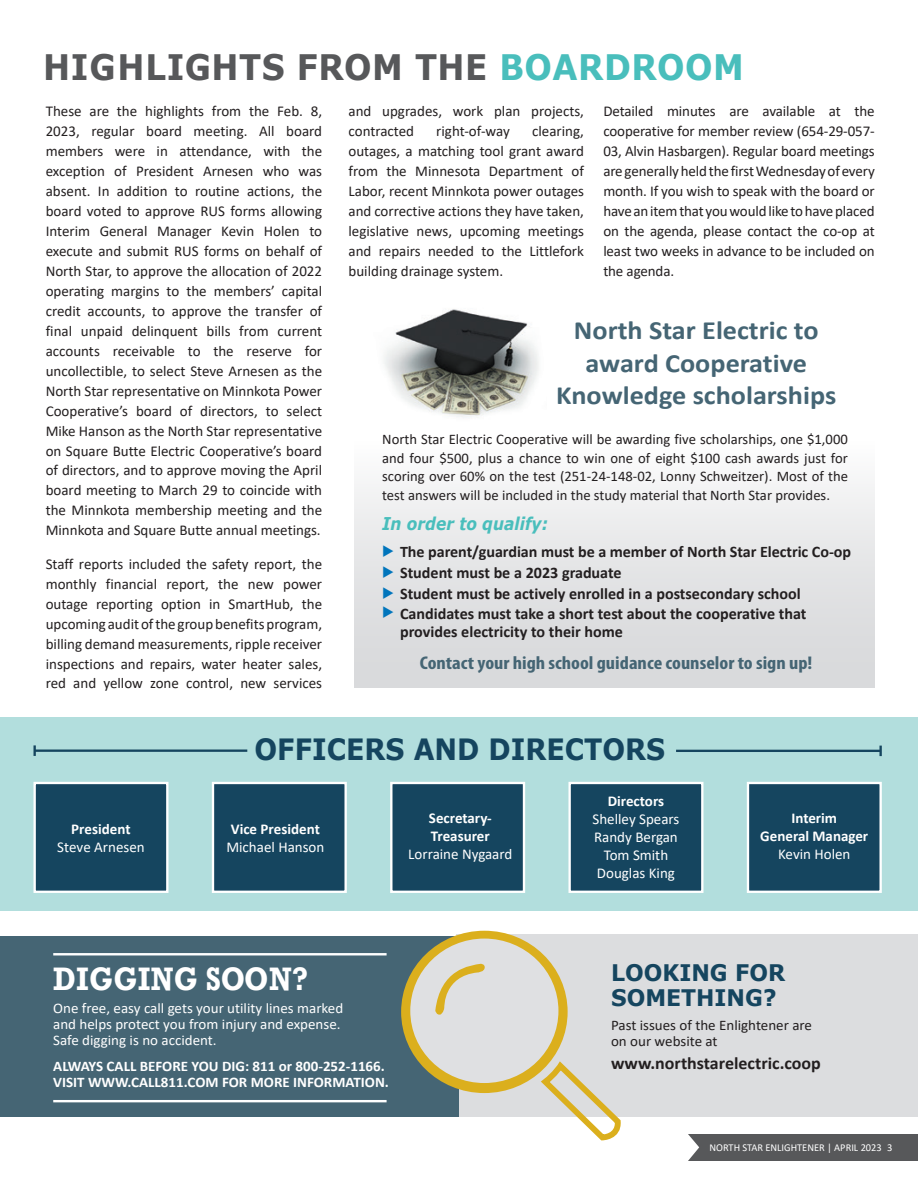
<style>
.page{position:relative;width:918px;height:1188px;background:#fff}
.page>*{position:absolute;margin:0;border:0;box-sizing:border-box;transform-origin:0 0}
.t1{font:700 35.1px "Verdana";letter-spacing:.015em;color:#57585a;scale:.92 1}
.t2{font:700 33.3px "Rockwell";letter-spacing:.015em;color:#fff;scale:.85 1}
.t3{font:700 29.25px "Verdana";color:#15455f;scale:.92 1}
.t4{font:700 26.4px/32.2px "Calibri";color:#456574;text-align:center;scale:1.07 1}
.t5{font:700 22.8px "Verdana";color:#15455f;scale:.96 1}
.t6{font:700 condensed 18.45px "Myriad Pro";color:#456574;scale:1.11 1}
.t7{font:700 17.55px "Calibri";color:#231f20}
.t8{font:italic 700 17.55px "Verdana";color:#49bebc;scale:.88 1}
.t9{font:700 16.05px/18.3px "Calibri";color:#231f20}
.t10{font:15px/20px "Calibri";color:#231f20;text-align:justify}
.t11{font:15px/18px "Calibri";color:#fff;text-align:center}
.t12{font:700 15px/18px "Calibri";color:#fff}
.t13{font:14.7px/18.9px "Calibri";color:#231f20;text-align:justify}
.t14{font:14.7px/16px "Calibri";color:#fff}
.t15{font:700 14.7px/16px "Calibri";color:#fff}
.t16{font:10.5px "Calibri";color:#fff}
.s1{color:#49bebc}
.s2{color:#0075bc}
.s3{font-weight:700}
.s4{font-weight:400}
</style>
<div class="page">
<div style="left:688px;top:1134px;width:230px;height:27px;background:#57585a"></div>
<div style="left:354px;top:441px;width:521px;height:247px;background:linear-gradient(to bottom,#fafafb,#d4d5d7)"></div>
<img style="left:384px;top:309px;width:155px;height:109px">
<div style="left:0;top:717px;width:918px;height:194px;background:#b2dedd"></div>
<div style="left:34px;top:782px;width:135px;height:111px;background:#15455f;border:2px solid #fff"></div>
<div style="left:212px;top:782px;width:135px;height:111px;background:#15455f;border:2px solid #fff"></div>
<div style="left:390px;top:782px;width:135px;height:111px;background:#15455f;border:2px solid #fff"></div>
<div style="left:568px;top:782px;width:135px;height:111px;background:#15455f;border:2px solid #fff"></div>
<div style="left:747px;top:782px;width:135px;height:111px;background:#15455f;border:2px solid #fff"></div>
<hr style="left:35px;top:750px;width:212px;height:2px;background:#15455f">
<svg style="left:34px;top:745px;width:2px;height:11px"></svg>
<hr style="left:676px;top:750px;width:205px;height:2px;background:#15455f">
<svg style="left:879px;top:746px;width:3px;height:10px"></svg>
<div style="left:456px;top:935px;width:462px;height:182px;background:#dcdddf"></div>
<div style="left:0;top:937px;width:459px;height:180px;background:#456574"></div>
<div style="left:401px;top:931px;width:167px;height:162px;background:#dbaf1d;border-radius:50%"></div>
<div style="left:410px;top:939px;width:148px;height:144px;background:#dfe0e2;border-radius:50%"></div>
<svg style="left:435px;top:964px;width:50px;height:51px"></svg>
<svg style="left:536px;top:1058px;width:85px;height:83px"></svg>
<hr style="left:53px;top:953px;width:334px;height:2px;background:#fff">
<hr style="left:53px;top:1100px;width:334px;height:2px;background:#fff">
<p class="t1" style="left:43px;top:42px;width:763px">HIGHLIGHTS FROM THE <span class="s1">BOARDROOM</span></p>
<p class="t10" style="left:46px;top:101px;width:278px">These are the highlights from the Feb. 8, 2023, regular board meeting. All board members were in attendance, with the exception of President Arnesen who was absent. In addition to routine actions, the board voted to approve RUS forms allowing Interim General Manager Kevin Holen to execute and submit RUS forms on behalf of North Star, to approve the allocation of 2022 operating margins to the members’ capital credit accounts, to approve the transfer of final unpaid delinquent bills from current accounts receivable to the reserve for uncollectible, to select Steve Arnesen as the North Star representative on Minnkota Power Cooperative’s board of directors, to select Mike Hanson as the North Star representative on Square Butte Electric Cooperative’s board of directors, and to approve moving the April board meeting to March 29 to coincide with the Minnkota membership meeting and the Minnkota and Square Butte annual meetings.</p>
<p class="t10" style="left:46px;top:553px;width:278px">Staff reports included the safety report, the monthly financial report, the new power outage reporting option in SmartHub, the upcoming audit of the group benefits program, billing demand measurements, ripple receiver inspections and repairs, water heater sales, red and yellow zone control, new services</p>
<p class="t10" style="left:349px;top:101px;width:237px">and upgrades, work plan projects, contracted</p>
<p class="t10" style="left:603px;top:101px;width:273px">Detailed minutes are available at the cooperative for member review (654-29-057- 03, Alvin Hasbargen). Regular board meetings are generally held the first Wednesday of every month. If you wish to speak with the board or have an item that you would like to have placed on the agenda, please contact the co-op at least two weeks in advance to be included on the agenda.</p>
<p class="t10" style="left:436px;top:121px;width:75px">right-of-way</p>
<p class="t10" style="left:349px;top:121px;width:237px;text-indent:184px">clearing, outages, a matching tool grant award from the Minnesota Department of Labor, recent Minnkota power outages and corrective actions they have taken, legislative news, upcoming meetings and repairs needed to the Littlefork building drainage system.</p>
<p class="t4" style="left:556px;top:314px;width:263px">North Star Electric to award Cooperative<br>Knowledge scholarships</p>
<p class="t13" style="left:382px;top:429px;width:467px">North Star Electric Cooperative will be awarding five scholarships, one $1,000 and four $500, plus a chance to win one of eight $100 cash awards just for scoring over 60% on the test (251-24-148-02, Lonny Schweitzer). Most of the test answers will be included in the study material that North Star provides.</p>
<p class="t8" style="left:382px;top:511px;width:190px">In order to qualify:</p>
<p class="t9" style="left:382px;top:542px;width:470px"><span class="s2">◆</span> The parent/guardian must be a member of North Star Electric Co-op</p>
<p class="t9" style="left:382px;top:564px;width:241px"><span class="s2">◆</span> Student must be a 2023 graduate</p>
<p class="t9" style="left:382px;top:585px;width:420px"><span class="s2">◆</span> Student must be actively enrolled in a postsecondary school</p>
<p class="t9" style="left:400px;top:604px;width:408px;text-indent:-18px"><span class="s2">◆</span> Candidates must take a short test about the cooperative that provides electricity to their home</p>
<p class="t6" style="left:420px;top:651px;width:355px">Contact your high school guidance counselor to sign up!</p>
<p class="t3" style="left:254px;top:729px;width:448px">OFFICERS AND DIRECTORS</p>
<p class="t11" style="left:57px;top:819px;width:89px"><span class="s3">President<br></span>Steve Arnesen</p>
<p class="t12" style="left:226px;top:819px;width:100px">Vice President<br><span class="s4">Michael Hanson</span></p>
<p class="t12" style="left:429px;top:809px;width:64px">Secretary-</p>
<p class="t11" style="left:408px;top:827px;width:106px"><span class="s3">Treasurer<br></span>Lorraine Nygaard</p>
<p class="t11" style="left:593px;top:792px;width:88px"><span class="s3">Directors<br></span>Shelley Spears<br>Randy Bergan<br>Tom Smith<br>Douglas King</p>
<p class="t12" style="left:791px;top:809px;width:47px">Interim</p>
<p class="t12" style="left:760px;top:827px;width:109px;text-align:center">General Manager<br><span class="s4">Kevin Holen</span></p>
<p class="t2" style="left:53px;top:958px;width:301px">DIGGING SOON?</p>
<p class="t14" style="left:53px;top:999px;width:292px">One free, easy call gets your utility lines marked and helps protect you from injury and expense.<br>Safe digging is no accident.</p>
<p class="t15" style="left:53px;top:1057px;width:337px">ALWAYS CALL BEFORE YOU DIG: 811 or 800-252-1166.<br>VISIT WWW.CALL811.COM FOR MORE INFORMATION.</p>
<p class="t5" style="left:611px;top:956px;width:183px">LOOKING FOR</p>
<p class="t5" style="left:611px;top:981px;width:174px">SOMETHING?</p>
<p class="t13" style="left:611px;top:1017px;width:203px;line-height:16px">Past issues of the Enlightener are on our website at</p>
<p class="t7" style="left:611px;top:1051px;width:211px">www.northstarelectric.coop</p>
<p class="t16" style="left:709px;top:1140px;width:185px">NORTH STAR ENLIGHTENER | APRIL 2023 3</p>
</div>
